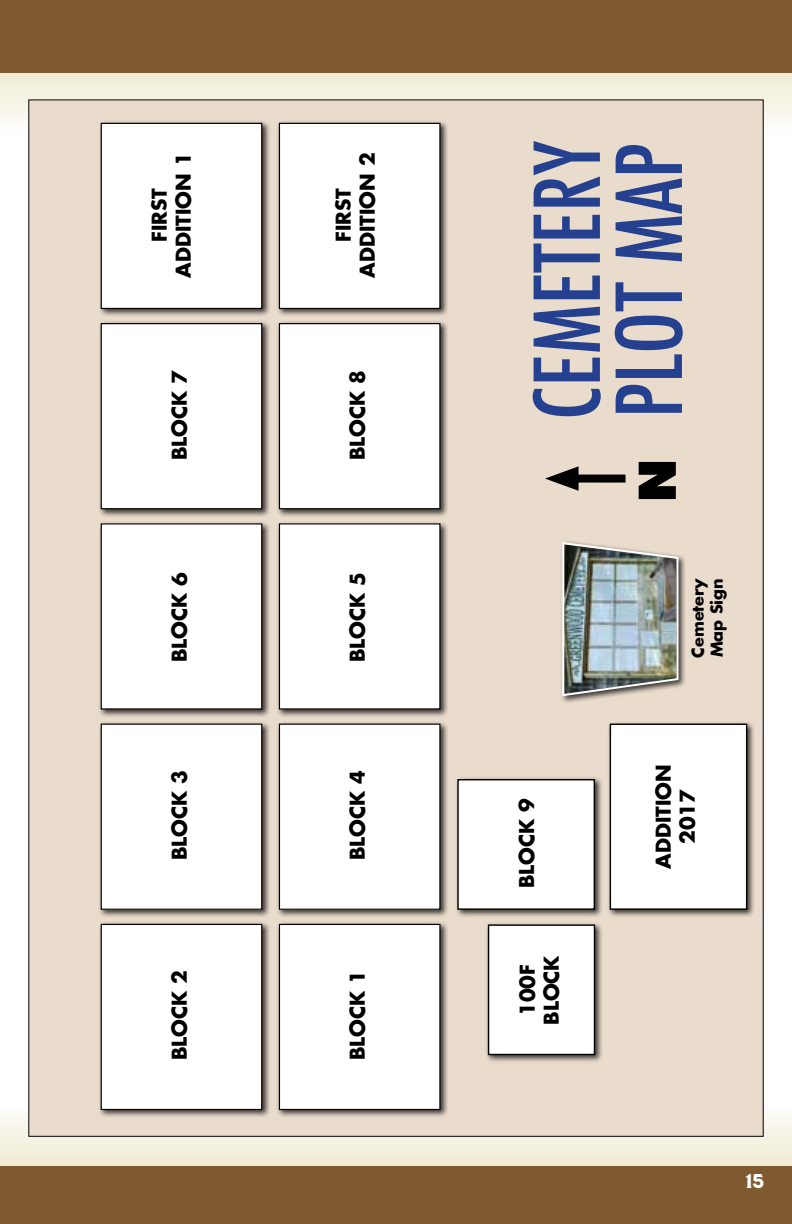
<style>
.page{position:relative;width:792px;height:1224px;background:#fff}
.page>*{position:absolute;margin:0;border:0;box-sizing:border-box;transform-origin:0 0}
.t1{font:500 condensed 88px/82px "Futura";color:#25408f}
.t2{font:900 52px "Futura BT";color:#000}
.t3{font:700 20px/24px "Futura";color:#000;text-align:center}
.t4{font:20px "Milkstore 03 Clean";color:#fff}
.t5{font:700 16px/19.2px "Futura";color:#000}
</style>
<div class="page">
<svg style="left:0;top:69px;width:792px;height:62px;background:#eeebd8"></svg>
<div style="left:0;top:0;width:792px;height:73px;background:#7f5a30"></div>
<div style="left:0;top:1105px;width:792px;height:62px;background:linear-gradient(to bottom,#f5f5f3,#f1edd3)"></div>
<div style="left:0;top:1166px;width:792px;height:58px;background:#7f5a30"></div>
<div style="left:29px;top:100px;width:734px;height:1036px;background:#eadccc"></div>
<div style="left:98px;top:921px;width:173px;height:198px;background:#000;opacity:.75"></div>
<div style="left:101px;top:924px;width:161px;height:185px;background:#fff"></div>
<div style="left:101px;top:924px;width:161px;height:186px;border:1px solid #000"></div>
<div style="left:98px;top:721px;width:173px;height:197px;background:#000;opacity:.75"></div>
<div style="left:101px;top:724px;width:161px;height:185px;background:#fff"></div>
<div style="left:101px;top:724px;width:161px;height:186px;border:1px solid #000"></div>
<div style="left:98px;top:521px;width:173px;height:197px;background:#000;opacity:.75"></div>
<div style="left:101px;top:524px;width:161px;height:185px;background:#fff"></div>
<div style="left:101px;top:523px;width:161px;height:187px;border:1px solid #000"></div>
<div style="left:98px;top:320px;width:173px;height:198px;background:#000;opacity:.75"></div>
<div style="left:101px;top:324px;width:161px;height:185px;background:#fff"></div>
<div style="left:101px;top:323px;width:161px;height:186px;border:1px solid #000"></div>
<div style="left:98px;top:120px;width:173px;height:197px;background:#000;opacity:.75"></div>
<div style="left:101px;top:123px;width:161px;height:185px;background:#fff"></div>
<div style="left:101px;top:123px;width:161px;height:186px;border:1px solid #000"></div>
<div style="left:276px;top:921px;width:173px;height:198px;background:#000;opacity:.75"></div>
<div style="left:279px;top:924px;width:161px;height:185px;background:#fff"></div>
<div style="left:279px;top:924px;width:162px;height:186px;border:1px solid #000"></div>
<div style="left:276px;top:721px;width:173px;height:197px;background:#000;opacity:.75"></div>
<div style="left:279px;top:724px;width:161px;height:185px;background:#fff"></div>
<div style="left:279px;top:724px;width:162px;height:186px;border:1px solid #000"></div>
<div style="left:276px;top:521px;width:173px;height:197px;background:#000;opacity:.75"></div>
<div style="left:279px;top:524px;width:161px;height:185px;background:#fff"></div>
<div style="left:279px;top:523px;width:162px;height:187px;border:1px solid #000"></div>
<div style="left:276px;top:320px;width:173px;height:198px;background:#000;opacity:.75"></div>
<div style="left:279px;top:324px;width:161px;height:185px;background:#fff"></div>
<div style="left:279px;top:323px;width:162px;height:186px;border:1px solid #000"></div>
<div style="left:276px;top:120px;width:173px;height:197px;background:#000;opacity:.75"></div>
<div style="left:279px;top:123px;width:161px;height:185px;background:#fff"></div>
<div style="left:279px;top:123px;width:162px;height:186px;border:1px solid #000"></div>
<div style="left:485px;top:922px;width:118px;height:142px;background:#000;opacity:.75"></div>
<div style="left:489px;top:925px;width:105px;height:129px;background:#fff"></div>
<div style="left:488px;top:924px;width:107px;height:131px;border:1px solid #000"></div>
<div style="left:455px;top:776px;width:148px;height:142px;background:#000;opacity:.75"></div>
<div style="left:458px;top:780px;width:136px;height:129px;background:#fff"></div>
<div style="left:457px;top:779px;width:138px;height:131px;border:1px solid #000"></div>
<div style="left:607px;top:721px;width:148px;height:197px;background:#000;opacity:.75"></div>
<div style="left:610px;top:724px;width:137px;height:185px;background:#fff"></div>
<div style="left:610px;top:724px;width:137px;height:186px;border:1px solid #000"></div>
<div style="left:560px;top:540px;width:126px;height:164px;background:#000;opacity:.75"></div>
<img style="left:561px;top:541px;width:119px;height:156px">
<div style="left:565px;top:475px;width:61px;height:8px;background:#000"></div>
<svg style="left:545px;top:466px;width:34px;height:25px"></svg>
<p class="t3" style="left:147px;top:278px;width:127px;rotate:-90deg">FIRST<br>ADDITION 1</p>
<p class="t3" style="left:331px;top:278px;width:127px;rotate:-90deg">FIRST<br>ADDITION 2</p>
<p class="t3" style="left:167px;top:460px;width:92px;rotate:-90deg">BLOCK 7</p>
<p class="t3" style="left:345px;top:460px;width:92px;rotate:-90deg">BLOCK 8</p>
<p class="t3" style="left:167px;top:662px;width:92px;rotate:-90deg">BLOCK 6</p>
<p class="t3" style="left:345px;top:662px;width:92px;rotate:-90deg">BLOCK 5</p>
<p class="t3" style="left:167px;top:860px;width:92px;rotate:-90deg">BLOCK 3</p>
<p class="t3" style="left:345px;top:860px;width:92px;rotate:-90deg">BLOCK 4</p>
<p class="t3" style="left:167px;top:1060px;width:92px;rotate:-90deg">BLOCK 2</p>
<p class="t3" style="left:345px;top:1060px;width:92px;rotate:-90deg">BLOCK 1</p>
<h1 class="t1" style="left:527px;top:420px;width:281px;rotate:-90deg">CEMETERY<br>PLOT MAP</h1>
<p class="t3" style="left:514px;top:888px;width:92px;rotate:-90deg">BLOCK 9</p>
<p class="t3" style="left:515px;top:1025px;width:71px;rotate:-90deg">100F<br>BLOCK</p>
<h2 class="t2" style="left:626px;top:503px;width:45px;rotate:-90deg">N</h2>
<p class="t5" style="left:688px;top:658px;width:81px;rotate:-90deg">Cemetery<br>Map Sign</p>
<p class="t3" style="left:651px;top:869px;width:106px;rotate:-90deg">ADDITION<br>2017</p>
<p class="t4" style="left:745px;top:1169px;width:20px">15</p>
</div>
